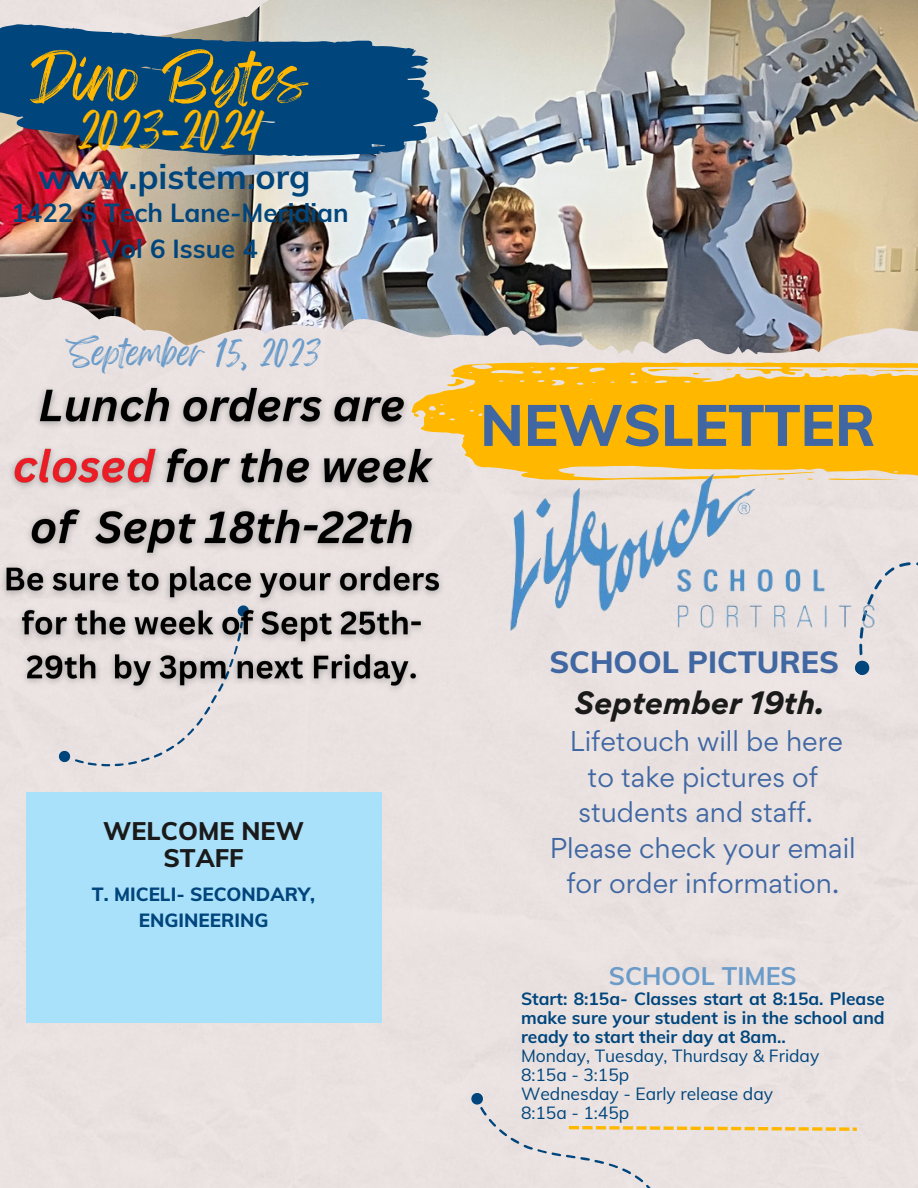
<style>
.page{position:relative;width:918px;height:1188px;background:#fff}
.page>*{position:absolute;margin:0;border:0;box-sizing:border-box;transform-origin:0 0}
.t1{font:57.6px "RTL Bayan Black";color:#4067a2}
.t2{font:54px "Feeling Passionate";color:#ffb700}
.t3{font:41.7px "Feeling Passionate";color:#ffb700}
.t4{font:34.2px "RTL Bayan Bold";color:#00457c}
.t5{font:30.3px "RTL Bayan Black";color:#4067a2}
.t6{font:29.7px "Feeling Passionate";color:#6a9bc9}
.t7{font:italic 700 28.8px "Gordita";color:#1a1a1a}
.t8{font:25.8px "RTL Bayan Bold";color:#00457c}
.t9{font:25.65px/35.5px "Gordita";color:#4067a2;text-align:center}
.t10{font:25.2px/27px "RTL Bayan Black";color:#1a1a1a;text-align:center}
.t11{font:25.05px "RTL Bayan Bold";color:#6a9bc9}
.t12{font:18.9px/25.8px "RTL Bayan Black";color:#00457c;text-align:center}
.t13{font:17.4px/19px "RTL Bayan Bold";color:#00457c;text-align:justify}
.t14{font:17.4px "RTL Bayan Regular";color:#00457c}
</style>
<div class="page">
<div style="left:0;top:354px;width:918px;height:834px;background:#e9e2e1"></div>
<div style="left:59px;top:700px;width:190px;height:66px;background:#e9e2e1"></div>
<img style="left:0;top:0;width:918px;height:354px">
<svg style="left:411px;top:362px;width:507px;height:118px;background:#fcbb17"></svg>
<svg style="left:828px;top:451px;width:90px;height:305px;background:#e7dac8"></svg>
<svg style="left:453px;top:379px;width:11px;height:8px"></svg>
<svg style="left:648px;top:369px;width:30px;height:3px"></svg>
<svg style="left:874px;top:370px;width:44px;height:2px"></svg>
<div style="left:26px;top:793px;width:356px;height:230px;background:#aae1fa"></div>
<div style="left:472px;top:1093px;width:188px;height:95px;background:#e9e2e1"></div>
<svg style="left:596px;top:1126px;width:10px;height:4px"></svg>
<svg style="left:609px;top:1126px;width:11px;height:4px"></svg>
<svg style="left:623px;top:1126px;width:10px;height:4px"></svg>
<svg style="left:636px;top:1126px;width:11px;height:4px"></svg>
<svg style="left:650px;top:1126px;width:10px;height:4px"></svg>
<svg style="left:663px;top:1126px;width:11px;height:4px"></svg>
<svg style="left:677px;top:1127px;width:105px;height:3px"></svg>
<svg style="left:785px;top:1127px;width:10px;height:4px"></svg>
<svg style="left:799px;top:1127px;width:10px;height:4px"></svg>
<svg style="left:812px;top:1127px;width:10px;height:4px"></svg>
<svg style="left:826px;top:1127px;width:10px;height:4px"></svg>
<svg style="left:839px;top:1127px;width:10px;height:4px"></svg>
<svg style="left:853px;top:1128px;width:4px;height:3px"></svg>
<svg style="left:0;top:23px;width:438px;height:133px;background:#285a85"></svg>
<img style="left:0;top:375px;width:453px;height:325px">
<img style="left:500px;top:469px;width:385px;height:168px">
<p class="t2" style="left:30px;top:34px;width:279px">Dino Bytes</p>
<p class="t3" style="left:78px;top:96px;width:185px">2023-2024</p>
<p class="t4" style="left:38px;top:155px;width:274px">www.pistem.org</p>
<p class="t8" style="left:11px;top:196px;width:339px">1422 S Tech Lane-Meridian</p>
<p class="t8" style="left:102px;top:232px;width:157px">Vol 6 Issue 4</p>
<p class="t6" style="left:70px;top:328px;width:252px">September 15, 2023</p>
<p class="t10" style="left:103px;top:817px;width:202px">WELCOME NEW<br>STAFF</p>
<p class="t12" style="left:92px;top:881px;width:225px">T. MICELI- SECONDARY,<br>ENGINEERING</p>
<p class="t1" style="left:480px;top:388px;width:397px">NEWSLETTER</p>
<p class="t5" style="left:549px;top:642px;width:291px">SCHOOL PICTURES</p>
<p class="t7" style="left:574px;top:684px;width:252px">September 19th.</p>
<p class="t9" style="left:550px;top:723px;width:307px">Lifetouch will be here to take pictures of students and staff.<br>Please check your email for order information.</p>
<p class="t11" style="left:609px;top:959px;width:189px">SCHOOL TIMES</p>
<p class="t13" style="left:521px;top:989px;width:365px">Start: 8:15a- Classes start at 8:15a. Please make sure your student is in the school and ready to start their day at 8am..</p>
<p class="t14" style="left:521px;top:1044px;width:300px">Monday, Tuesday, Thurdsay &amp; Friday</p>
<p class="t14" style="left:521px;top:1063px;width:110px">8:15a - 3:15p</p>
<p class="t14" style="left:521px;top:1082px;width:254px">Wednesday - Early release day</p>
<p class="t14" style="left:521px;top:1101px;width:110px">8:15a - 1:45p</p>
</div>
